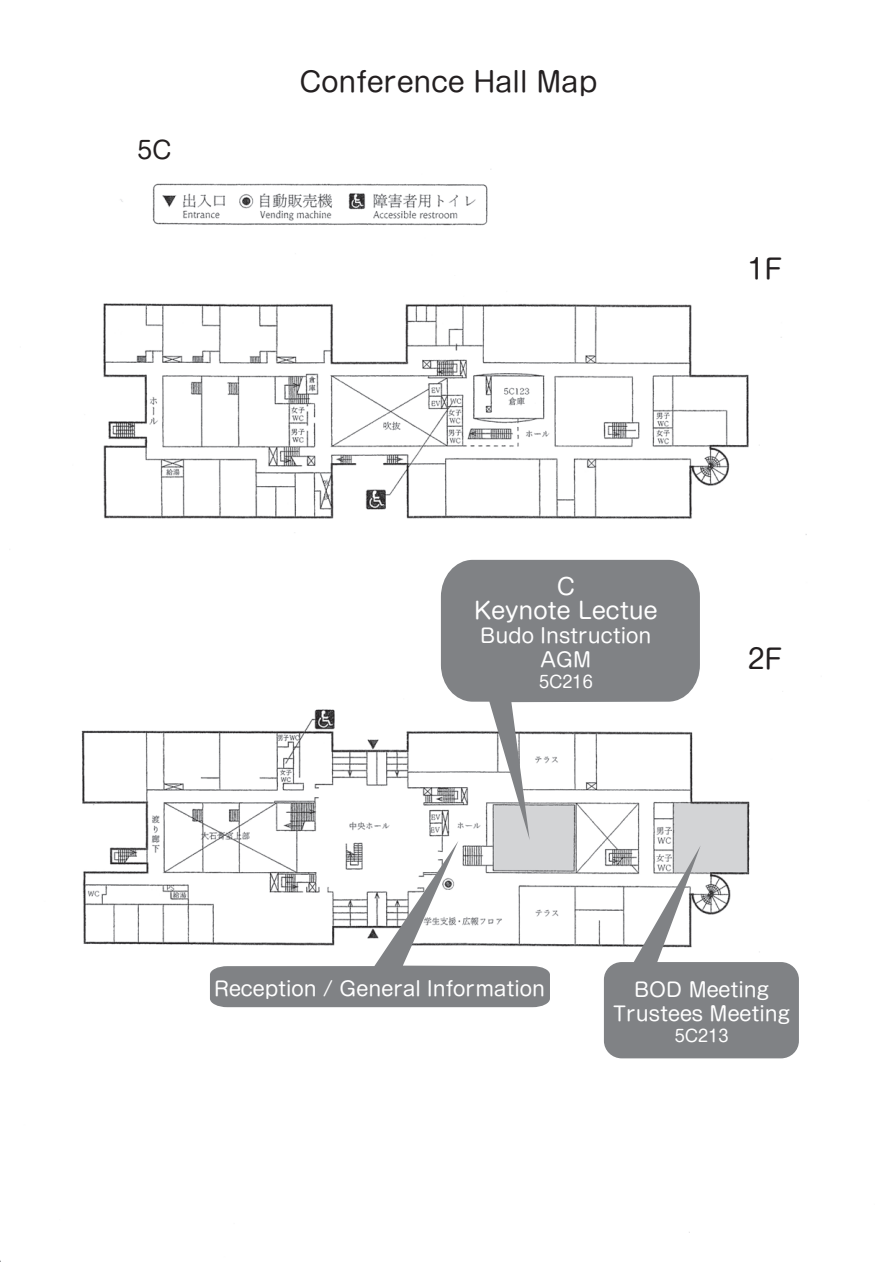
<style>
.page{position:relative;width:893px;height:1263px;background:#fff}
.page>*{position:absolute;margin:0;border:0;box-sizing:border-box;transform-origin:0 0}
.t1{font:27px "Shin M Go Pro";color:#231f20}
.t2{font:24px "Shin M Go Pro";color:#231f20}
.t3{font:22.5px/24px "Shin M Go Pro";color:#fff;text-align:center}
.t4{font:19.5px/24px "Shin M Go Pro";color:#fff;text-align:center}
.t5{font:16.5px "Shin M Go Pro";color:#fff}
</style>
<div class="page">
<img style="left:0;top:169px;width:807px;height:1093px">
<div style="left:131px;top:123px;width:85px;height:51px;background:#fff"></div>
<div style="left:135px;top:243px;width:86px;height:51px;background:#fff"></div>
<div style="left:135px;top:552px;width:86px;height:51px;background:#fff"></div>
<svg style="left:441px;top:560px;width:259px;height:280px;fill:#808285"></svg>
<svg style="left:210px;top:841px;width:340px;height:166px"></svg>
<svg style="left:604px;top:845px;width:195px;height:213px"></svg>
<p class="t2" style="left:137px;top:131px;width:36px">5C</p>
<h1 class="t1" style="left:300px;top:60px;width:299px">Conference Hall Map</h1>
<h1 class="t1" style="left:743px;top:247px;width:41px">１F</h1>
<p class="t3" style="left:474px;top:571px;width:185px">C<br>Keynote Lectue</p>
<p class="t4" style="left:480px;top:621px;width:173px">Budo Instruction<br>AGM</p>
<p class="t5" style="left:539px;top:668px;width:55px">5C216</p>
<h1 class="t1" style="left:743px;top:637px;width:41px">２F</h1>
<p class="t4" style="left:214px;top:974px;width:332px">Reception / General Information</p>
<p class="t4" style="left:613px;top:975px;width:178px">BOD Meeting<br>Trustees Meeting</p>
<p class="t5" style="left:675px;top:1022px;width:55px">5C213</p>
</div>
